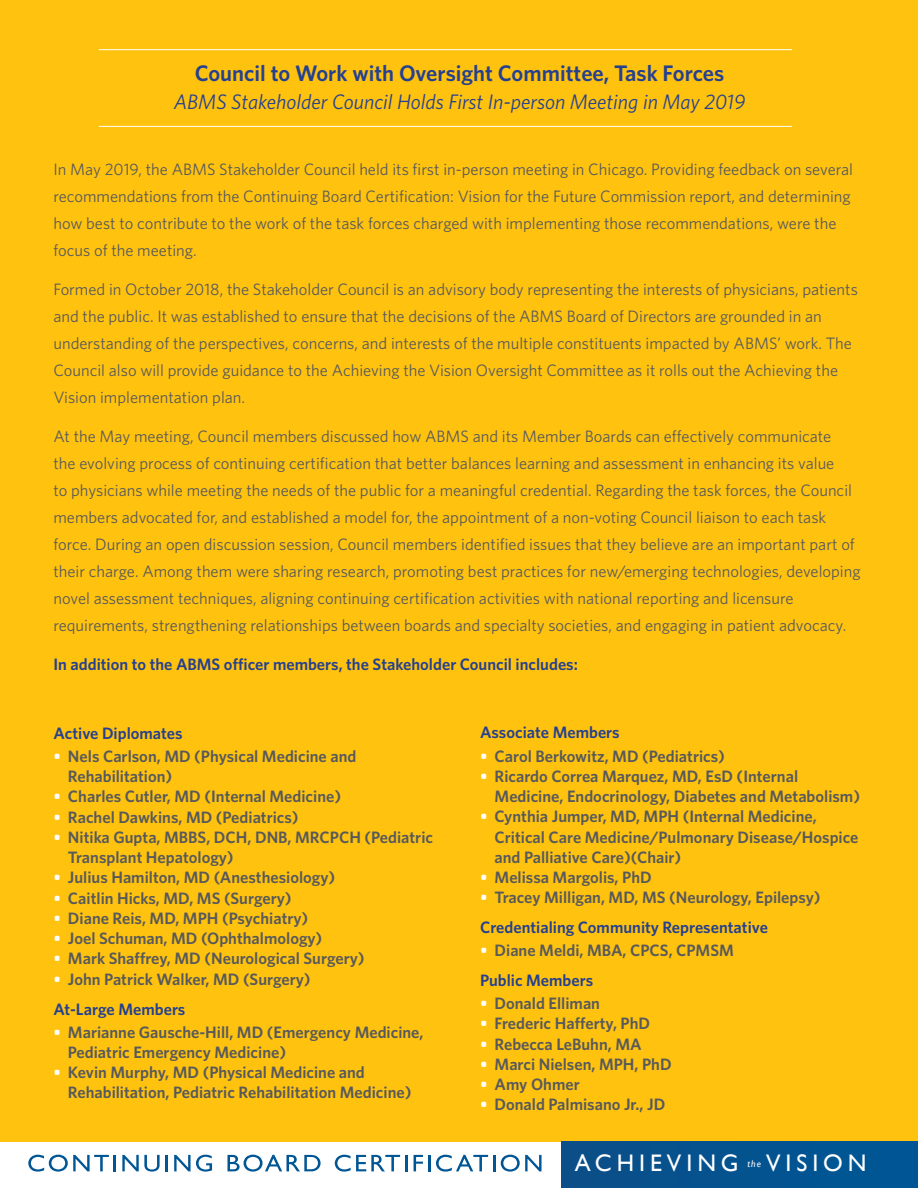
<style>
.page{position:relative;width:918px;height:1188px;background:#fff}
.page>*{position:absolute;margin:0;border:0;box-sizing:border-box;transform-origin:0 0}
.t1{font:24px "Gill Sans";letter-spacing:.205em;color:#fff}
.t2{font:600 22.5px "Whitney";color:#25408f}
.t3{font:italic 21px "Whitney";color:#25408f}
.t4{font:16.5px/27px "Whitney";color:#58595b}
.t5{font:600 16.5px/20.2px "Whitney";color:#58595b}
.t6{font:600 16.5px "Whitney";color:#25408f}
.t7{font:italic 9.75px "Gill Sans";color:#fff}
.s1{color:#fff}
.s2{color:#25408f}
</style>
<div class="page">
<div style="left:0;top:0;width:918px;height:1142px;background:#ffc20f"></div>
<div style="left:562px;top:1142px;width:356px;height:46px;background:#03538f"></div>
<hr style="left:99px;top:49px;width:693px;height:1px;background:#fff">
<hr style="left:99px;top:126px;width:693px;height:1px;background:#fff">
<svg style="left:28px;top:1155px;width:88px;height:17px"></svg>
<svg style="left:122px;top:1155px;width:38px;height:17px"></svg>
<hr style="left:165px;top:1155px;width:3px;height:16px;background:#005695">
<svg style="left:174px;top:1155px;width:38px;height:17px"></svg>
<svg style="left:227px;top:1155px;width:94px;height:17px"></svg>
<svg style="left:335px;top:1155px;width:72px;height:17px"></svg>
<svg style="left:414px;top:1155px;width:16px;height:16px"></svg>
<svg style="left:436px;top:1155px;width:59px;height:17px"></svg>
<svg style="left:501px;top:1155px;width:41px;height:17px"></svg>
<h2 class="t2" style="left:195px;top:59px;width:531px">Council to Work with Oversight Committee, Task Forces</h2>
<p class="t3" style="left:174px;top:90px;width:573px">ABMS Stakeholder Council Holds First In-person Meeting in May 2019</p>
<p class="t4" style="left:53px;top:155px;width:801px">In May 2019, the ABMS Stakeholder Council held its first in-person meeting in Chicago. Providing feedback on several recommendations from the Continuing Board Certification: Vision for the Future Commission report, and determining how best to contribute to the work of the task forces charged with implementing those recommendations, were the focus of the meeting.</p>
<p class="t4" style="left:53px;top:275px;width:806px">Formed in October 2018, the Stakeholder Council is an advisory body representing the interests of physicians, patients and the public. It was established to ensure that the decisions of the ABMS Board of Directors are grounded in an understanding of the perspectives, concerns, and interests of the multiple constituents impacted by ABMS’ work. The Council also will provide guidance to the Achieving the Vision Oversight Committee as it rolls out the Achieving the Vision implementation plan.</p>
<p class="t4" style="left:53px;top:422px;width:809px">At the May meeting, Council members discussed how ABMS and its Member Boards can effectively communicate<br>the evolving process of continuing certification that better balances learning and assessment in enhancing its value<br>to physicians while meeting the needs of the public for a meaningful credential. Regarding the task forces, the Council members advocated for, and established a model for, the appointment of a non-voting Council liaison to each task force. During an open discussion session, Council members identified issues that they believe are an important part of their charge. Among them were sharing research, promoting best practices for new/emerging technologies, developing novel assessment techniques, aligning continuing certification activities with national reporting and licensure requirements, strengthening relationships between boards and specialty societies, and engaging in patient advocacy.</p>
<p class="t6" style="left:53px;top:654px;width:526px">In addition to the ABMS officer members, the Stakeholder Council includes:</p>
<p class="t6" style="left:53px;top:723px;width:131px">Active Diplomates</p>
<p class="t5" style="left:68px;top:745px;width:290px;text-indent:-15px"><span class="s1">•</span> Nels Carlson, MD (Physical Medicine and<br>Rehabilitation)</p>
<p class="t5" style="left:53px;top:786px;width:289px"><span class="s1">•</span> Charles Cutler, MD (Internal Medicine)</p>
<p class="t5" style="left:53px;top:806px;width:246px"><span class="s1">•</span> Rachel Dawkins, MD (Pediatrics)</p>
<p class="t5" style="left:68px;top:826px;width:367px;text-indent:-15px"><span class="s1">•</span> Nitika Gupta, MBBS, DCH, DNB, MRCPCH (Pediatric<br>Transplant Hepatology)</p>
<p class="t5" style="left:53px;top:867px;width:283px"><span class="s1">•</span> Julius Hamilton, MD (Anesthesiology)</p>
<p class="t5" style="left:53px;top:887px;width:240px"><span class="s1">•</span> Caitlin Hicks, MD, MS (Surgery)</p>
<p class="t5" style="left:53px;top:907px;width:256px"><span class="s1">•</span> Diane Reis, MD, MPH (Psychiatry)</p>
<p class="t5" style="left:53px;top:928px;width:270px"><span class="s1">•</span> Joel Schuman, MD (Ophthalmology)</p>
<p class="t5" style="left:53px;top:948px;width:312px"><span class="s1">•</span> Mark Shaffrey, MD (Neurological Surgery)</p>
<p class="t5" style="left:53px;top:963px;width:259px;line-height:30px"><span class="s1">•</span> John Patrick Walker, MD (Surgery)<br><span class="s2">At-Large Members</span></p>
<p class="t5" style="left:68px;top:1021px;width:357px;text-indent:-15px"><span class="s1">•</span> Marianne Gausche-Hill, MD (Emergency Medicine,<br>Pediatric Emergency Medicine)</p>
<p class="t5" style="left:68px;top:1062px;width:345px;text-indent:-15px"><span class="s1">•</span> Kevin Murphy, MD (Physical Medicine and<br>Rehabilitation, Pediatric Rehabilitation Medicine)</p>
<p class="t6" style="left:480px;top:723px;width:141px">Associate Members</p>
<p class="t5" style="left:480px;top:745px;width:246px"><span class="s1">•</span> Carol Berkowitz, MD (Pediatrics)</p>
<p class="t5" style="left:495px;top:766px;width:367px;text-indent:-15px"><span class="s1">•</span> Ricardo Correa Marquez, MD, EsD (Internal<br>Medicine, Endocrinology, Diabetes and Metabolism)</p>
<p class="t5" style="left:495px;top:806px;width:365px;text-indent:-15px"><span class="s1">•</span> Cynthia Jumper, MD, MPH (Internal Medicine,<br>Critical Care Medicine/Pulmonary Disease/Hospice and Palliative Care)(Chair)</p>
<p class="t5" style="left:480px;top:867px;width:173px"><span class="s1">•</span> Melissa Margolis, PhD</p>
<p class="t5" style="left:480px;top:882px;width:342px;line-height:30px"><span class="s1">•</span> Tracey Milligan, MD, MS (Neurology, Epilepsy)<br><span class="s2">Credentialing Community Representative</span></p>
<p class="t5" style="left:480px;top:935px;width:255px;line-height:30px"><span class="s1">•</span> Diane Meldi, MBA, CPCS, CPMSM<br><span class="s2">Public Members</span></p>
<p class="t5" style="left:480px;top:993px;width:122px"><span class="s1">•</span> Donald Elliman</p>
<p class="t5" style="left:480px;top:1013px;width:172px"><span class="s1">•</span> Frederic Hafferty, PhD</p>
<p class="t5" style="left:480px;top:1033px;width:163px"><span class="s1">•</span> Rebecca LeBuhn, MA</p>
<p class="t5" style="left:480px;top:1054px;width:193px"><span class="s1">•</span> Marci Nielsen, MPH, PhD</p>
<p class="t5" style="left:480px;top:1074px;width:101px"><span class="s1">•</span> Amy Ohmer</p>
<p class="t5" style="left:480px;top:1094px;width:187px"><span class="s1">•</span> Donald Palmisano Jr., JD</p>
<h1 class="t1" style="left:575px;top:1149px;width:165px">ACHIEVING</h1>
<p class="t7" style="left:748px;top:1158px;width:15px">the</p>
<h1 class="t1" style="left:766px;top:1149px;width:102px">VISION</h1>
</div>
